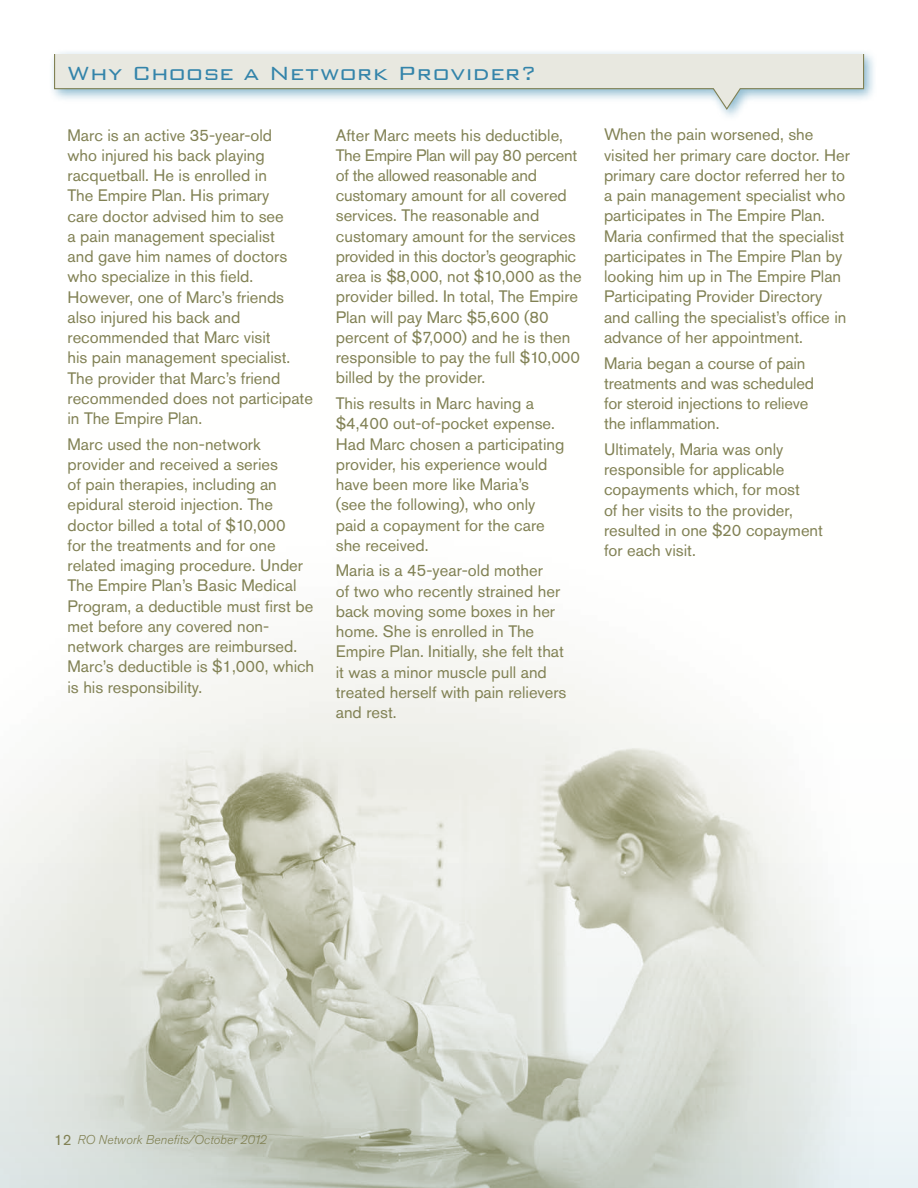
<style>
.page{position:relative;width:918px;height:1188px;background:#fff}
.page>*{position:absolute;margin:0;border:0;box-sizing:border-box;transform-origin:0 0}
.t1{font:300 25.5px "Bank Gothic";letter-spacing:.005em;color:#3384aa}
.t2{font:16.5px/20.2px "Akzidenz Grotesk Std";color:#818154}
.t3{font:italic 300 12.75px "Akzidenz Grotesk Std";color:#818154}
.s1{font-weight:400;font-style:normal;font-size:15px}
</style>
<div class="page">
<img style="left:0;top:639px;width:918px;height:549px">
<div style="left:48px;top:48px;width:830px;height:74px;background:#3384aa;opacity:.55"></div>
<svg style="left:53px;top:53px;width:812px;height:58px"></svg>
<h1 class="t1" style="left:68px;top:53px;width:471px">Why Choose a Network Provider?</h1>
<p class="t2" style="left:68px;top:125px;width:247px">Marc is an active 35-year-old<br>who injured his back playing racquetball. He is enrolled in<br>The Empire Plan. His primary<br>care doctor advised him to see<br>a pain management specialist<br>and gave him names of doctors who specialize in this field.<br>However, one of Marc’s friends also injured his back and recommended that Marc visit<br>his pain management specialist.<br>The provider that Marc’s friend recommended does not participate in The Empire Plan.</p>
<p class="t2" style="left:68px;top:434px;width:248px">Marc used the non-network provider and received a series<br>of pain therapies, including an epidural steroid injection. The doctor billed a total of $10,000<br>for the treatments and for one related imaging procedure. Under<br>The Empire Plan’s Basic Medical<br>Program, a deductible must first be met before any covered non&shy;network charges are reimbursed.<br>Marc’s deductible is $1,000, which is his responsibility.</p>
<p class="t2" style="left:336px;top:125px;width:247px">After Marc meets his deductible,<br>The Empire Plan will pay 80 percent of the allowed reasonable and customary amount for all covered services. The reasonable and customary amount for the services provided in this doctor’s geographic area is $8,000, not $10,000 as the provider billed. In total, The Empire<br>Plan will pay Marc $5,600 (80 percent of $7,000) and he is then responsible to pay the full $10,000 billed by the provider.</p>
<p class="t2" style="left:336px;top:393px;width:230px">This results in Marc having a $4,400 out-of-pocket expense.<br>Had Marc chosen a participating provider, his experience would have been more like Maria’s<br>(see the following), who only paid a copayment for the care she received.</p>
<p class="t2" style="left:336px;top:561px;width:232px">Maria is a 45-year-old mother<br>of two who recently strained her back moving some boxes in her home. She is enrolled in The<br>Empire Plan. Initially, she felt that it was a minor muscle pull and treated herself with pain relievers and rest.</p>
<p class="t2" style="left:604px;top:124px;width:247px">When the pain worsened, she visited her primary care doctor. Her primary care doctor referred her to a pain management specialist who participates in The Empire Plan.<br>Maria confirmed that the specialist participates in The Empire Plan by looking him up in The Empire Plan Participating Provider Directory and calling the specialist’s office in advance of her appointment.</p>
<p class="t2" style="left:604px;top:353px;width:212px">Maria began a course of pain treatments and was scheduled for steroid injections to relieve the inflammation.</p>
<p class="t2" style="left:604px;top:439px;width:220px">Ultimately, Maria was only responsible for applicable copayments which, for most<br>of her visits to the provider, resulted in one $20 copayment for each visit.</p>
<p class="t3" style="left:54px;top:1132px;width:214px"><span class="s1">12</span> RO Network Benefits/October 2012</p>
</div>
